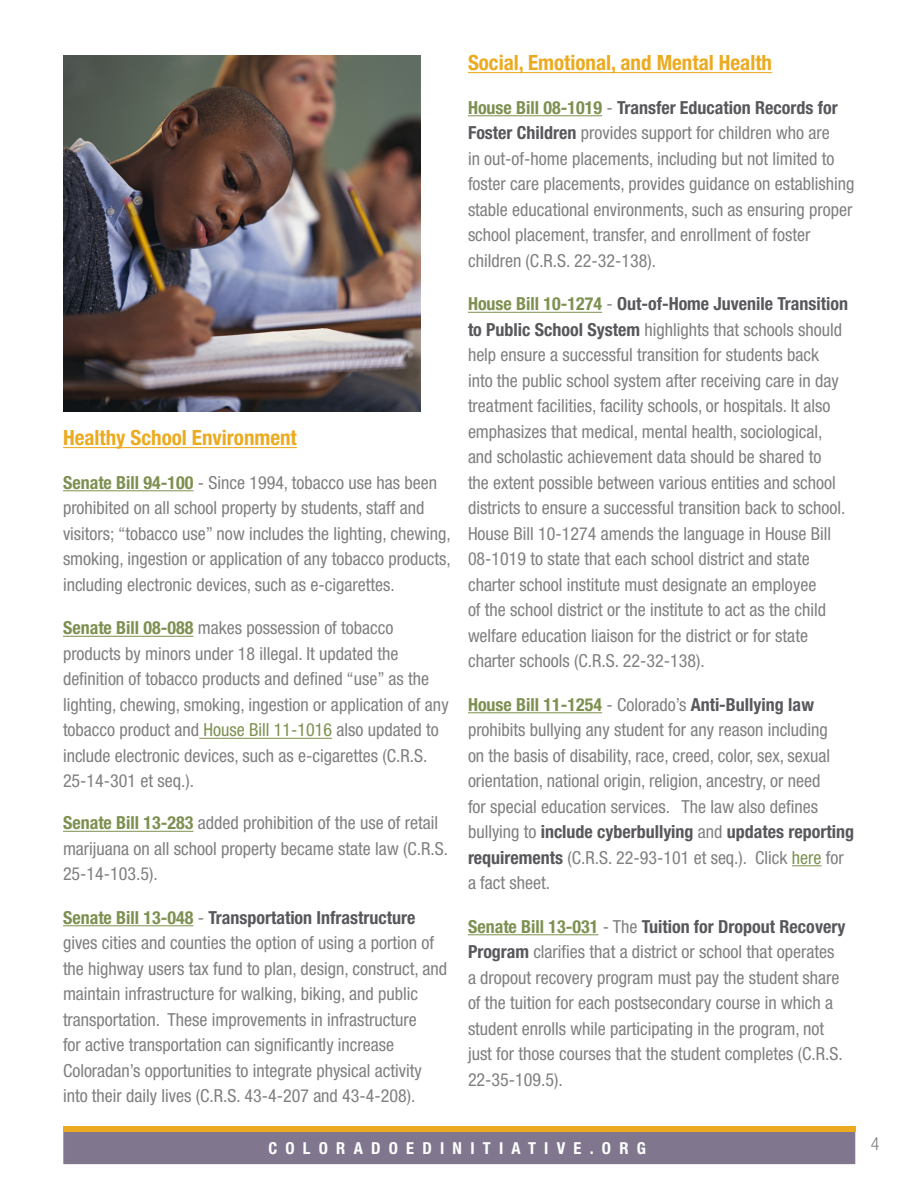
<style>
.page{position:relative;width:918px;height:1188px;background:#fff}
.page>*{position:absolute;margin:0;border:0;box-sizing:border-box;transform-origin:0 0}
.body_copy{font:700 condensed 21px "Helvetica Neue LT Std";color:#ecaa20}
.body_copy-2{font:condensed 18px/25.5px "Helvetica Neue LT Std";color:#808082}
.t1{font:300 condensed 18px "Helvetica Neue LT Std";color:#808082}
.body_copy-3{font:700 condensed 16.5px "Helvetica Neue LT Std";letter-spacing:.5em;color:#fff}
.s1{font-weight:700;color:#7d9050}
.s2{color:#7d9050}
.s3{font-weight:700;color:#58575c}
</style>
<div class="page">
<hr style="left:63px;top:447px;width:234px;height:1px;background:#ecaa20">
<hr style="left:63px;top:490px;width:130px;height:1px;background:#7d9050">
<hr style="left:63px;top:636px;width:130px;height:1px;background:#7d9050">
<hr style="left:199px;top:738px;width:133px;height:1px;background:#7d9050">
<hr style="left:63px;top:831px;width:130px;height:1px;background:#7d9050">
<hr style="left:63px;top:925px;width:130px;height:1px;background:#7d9050">
<hr style="left:468px;top:72px;width:304px;height:1px;background:#ecaa20">
<hr style="left:468px;top:115px;width:134px;height:1px;background:#7d9050">
<hr style="left:468px;top:312px;width:134px;height:1px;background:#7d9050">
<hr style="left:468px;top:712px;width:134px;height:1px;background:#7d9050">
<hr style="left:792px;top:865px;width:30px;height:1px;background:#7d9050">
<hr style="left:468px;top:934px;width:130px;height:1px;background:#7d9050">
<img style="left:64px;top:55px;width:356px;height:357px">
<div style="left:63px;top:1131px;width:792px;height:33px;background:#80778e;border:2px solid #80778e"></div>
<div style="left:63px;top:1126px;width:792px;height:5px;background:#ecaa20"></div>
<p class="body_copy" style="left:63px;top:425px;width:235px">Healthy School Environment</p>
<p class="body_copy-2" style="left:63px;top:470px;width:389px"><span class="s1">Senate Bill 94-100</span> - Since 1994, tobacco use has been prohibited on all school property by students, staff and visitors; “tobacco use” now includes the lighting, chewing, smoking, ingestion or application of any tobacco products, including electronic devices, such as e-cigarettes.</p>
<p class="body_copy-2" style="left:63px;top:615px;width:387px"><span class="s1">Senate Bill 08-088</span> makes possession of tobacco products by minors under 18 illegal. It updated the definition of tobacco products and defined “use” as the lighting, chewing, smoking, ingestion or application of any tobacco product and <span class="s2">House Bill 11-1016</span> also updated to include electronic devices, such as e-cigarettes (C.R.S.<br>25-14-301 et seq.).</p>
<p class="body_copy-2" style="left:63px;top:810px;width:387px"><span class="s1">Senate Bill 13-283</span> added prohibition of the use of retail marijuana on all school property became state law (C.R.S.<br>25-14-103.5).</p>
<p class="body_copy-2" style="left:63px;top:905px;width:386px"><span class="s1">Senate Bill 13-048</span> - <span class="s3">Transportation Infrastructure </span>gives cities and counties the option of using a portion of the highway users tax fund to plan, design, construct, and maintain infrastructure for walking, biking, and public transportation. These improvements in infrastructure<br>for active transportation can significantly increase Coloradan’s opportunities to integrate physical activity into their daily lives (C.R.S. 43-4-207 and 43-4-208).</p>
<p class="body_copy" style="left:468px;top:50px;width:306px">Social, Emotional, and Mental Health</p>
<p class="body_copy-2" style="left:468px;top:95px;width:388px"><span class="s1">House Bill 08-1019</span> - <span class="s3">Transfer Education Records for Foster Children</span> provides support for children who are<br>in out-of-home placements, including but not limited to foster care placements, provides guidance on establishing stable educational environments, such as ensuring proper school placement, transfer, and enrollment of foster children (C.R.S. 22-32-138).</p>
<p class="body_copy-2" style="left:468px;top:291px;width:382px"><span class="s1">House Bill 10-1274</span> - <span class="s3">Out-of-Home Juvenile Transition to Public School System</span> highlights that schools should help ensure a successful transition for students back into the public school system after receiving care in day treatment facilities, facility schools, or hospitals. It also emphasizes that medical, mental health, sociological, and scholastic achievement data should be shared to<br>the extent possible between various entities and school districts to ensure a successful transition back to school.<br>House Bill 10-1274 amends the language in House Bill 08-1019 to state that each school district and state charter school institute must designate an employee<br>of the school district or the institute to act as the child welfare education liaison for the district or for state charter schools (C.R.S. 22-32-138).</p>
<p class="body_copy-2" style="left:468px;top:692px;width:388px"><span class="s1">House Bill 11-1254</span> - Colorado’s <span class="s3">Anti-Bullying law </span>prohibits bullying any student for any reason including<br>on the basis of disability, race, creed, color, sex, sexual orientation, national origin, religion, ancestry, or need<br>for special education services. The law also defines bullying to <span class="s3">include cyberbullying</span> and <span class="s3">updates reporting requirements</span> (C.R.S. 22-93-101 et seq.). Click <span class="s2">here</span> for a fact sheet.</p>
<p class="body_copy-2" style="left:468px;top:914px;width:379px"><span class="s1">Senate Bill 13-031</span> - The <span class="s3">Tuition for Dropout Recovery Program</span> clarifies that a district or school that operates a dropout recovery program must pay the student share of the tuition for each postsecondary course in which a student enrolls while participating in the program, not just for those courses that the student completes (C.R.S.<br>22-35-109.5).</p>
<p class="body_copy-3" style="left:268px;top:1138px;width:379px">COLORADOEDINITIATIVE.ORG</p>
<p class="t1" style="left:871px;top:1134px;width:10px">4</p>
</div>
